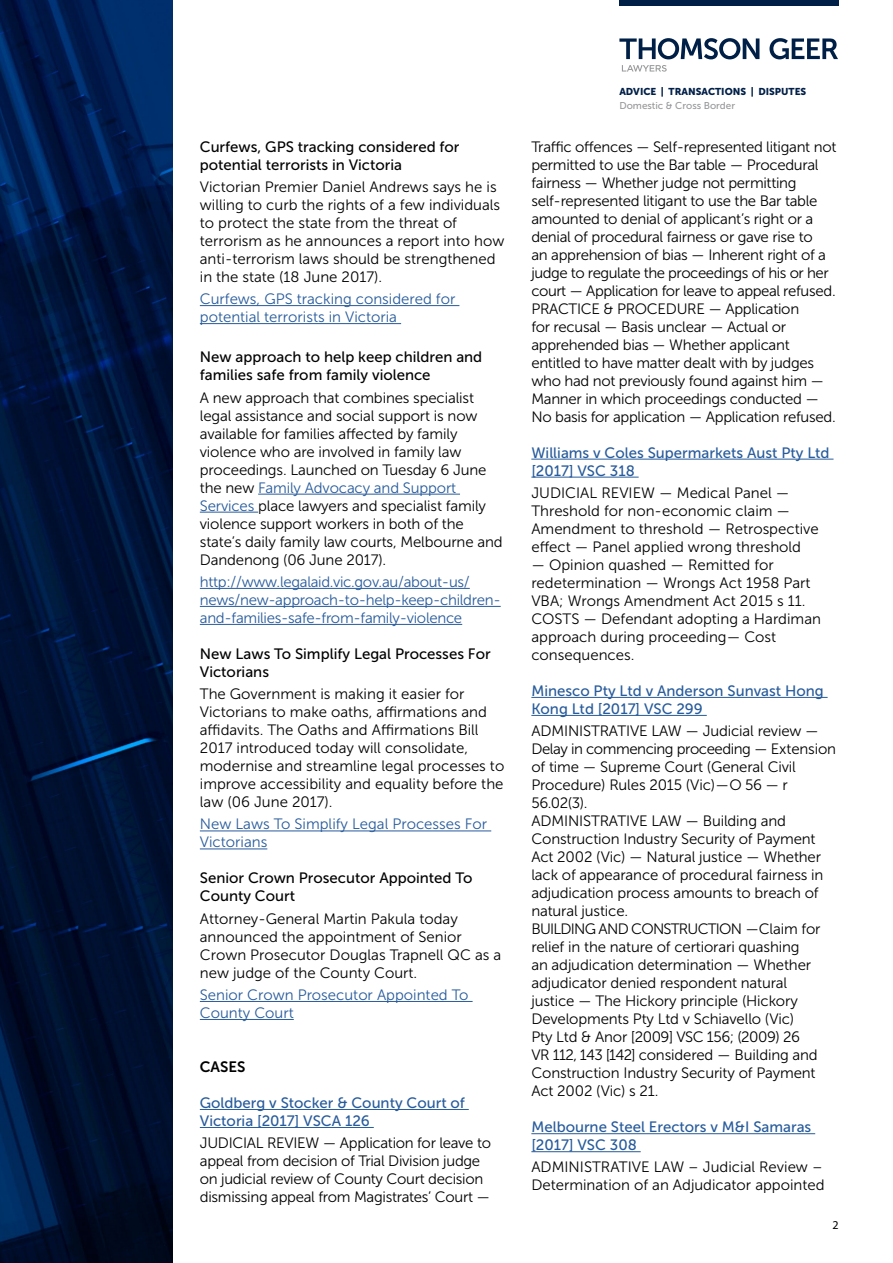
<style>
.page{position:relative;width:893px;height:1263px;background:#fff}
.page>*{position:absolute;margin:0;border:0;box-sizing:border-box;transform-origin:0 0}
.t1{font:15px/18px "Museo Sans 300";letter-spacing:-.01em;color:#000}
.t2{font:15px/18px "Museo Sans 500";color:#000}
.t3{font:15px/18px "Museo Sans 500";color:#275b9b}
.t4{font:15px/18px "Museo Sans 300";color:#275b9b}
.t5{font:15px/18px "Museo Sans 300";letter-spacing:-.02em;color:#275b9b}
.t6{font:15px "Museo Sans 700";color:#000}
.t7{font:12px "Myriad Pro";color:#000}
.t8{font:9.9px "Museo Sans 900";color:#001f47}
.t9{font:9.9px "Museo Sans 500";color:#97989b}
.s1{color:#275b9b}
</style>
<div class="page">
<img style="left:0;top:0;width:173px;height:1263px">
<hr style="left:200px;top:305px;width:259px;height:1px;background:#275b9b">
<hr style="left:200px;top:323px;width:201px;height:1px;background:#275b9b">
<hr style="left:258px;top:494px;width:202px;height:1px;background:#275b9b">
<hr style="left:200px;top:512px;width:58px;height:1px;background:#275b9b">
<hr style="left:200px;top:588px;width:270px;height:1px;background:#275b9b">
<hr style="left:200px;top:606px;width:301px;height:1px;background:#275b9b">
<hr style="left:200px;top:624px;width:262px;height:1px;background:#275b9b">
<hr style="left:200px;top:830px;width:291px;height:1px;background:#275b9b">
<hr style="left:200px;top:848px;width:67px;height:1px;background:#275b9b">
<hr style="left:200px;top:1001px;width:273px;height:1px;background:#275b9b">
<hr style="left:200px;top:1019px;width:94px;height:1px;background:#275b9b">
<hr style="left:200px;top:1109px;width:269px;height:1px;background:#275b9b">
<hr style="left:200px;top:1127px;width:174px;height:1px;background:#275b9b">
<hr style="left:531px;top:459px;width:302px;height:1px;background:#275b9b">
<hr style="left:531px;top:477px;width:108px;height:1px;background:#275b9b">
<hr style="left:531px;top:697px;width:297px;height:1px;background:#275b9b">
<hr style="left:531px;top:715px;width:176px;height:1px;background:#275b9b">
<hr style="left:531px;top:1133px;width:284px;height:1px;background:#275b9b">
<hr style="left:531px;top:1151px;width:110px;height:1px;background:#275b9b">
<svg style="left:619px;top:38px;width:219px;height:21px"></svg>
<svg style="left:622px;top:65px;width:45px;height:7px"></svg>
<div style="left:619px;top:0;width:219px;height:5px;background:#001f47"></div>
<p class="t2" style="left:200px;top:137px;width:261px">Curfews, GPS tracking considered for potential terrorists in Victoria</p>
<p class="t1" style="left:200px;top:178px;width:306px">Victorian Premier Daniel Andrews says he is willing to curb the rights of a few individuals to protect the state from the threat of terrorism as he announces a report into how anti-terrorism laws should be strengthened in the state (18 June 2017).</p>
<p class="t4" style="left:200px;top:290px;width:257px">Curfews, GPS tracking considered for potential terrorists in Victoria</p>
<p class="t2" style="left:200px;top:348px;width:284px">New approach to help keep children and families safe from family violence</p>
<p class="t1" style="left:200px;top:388px;width:304px">A new approach that combines specialist legal assistance and social support is now available for families affected by family violence who are involved in family law proceedings. Launched on Tuesday 6 June the new <span class="s1">Family Advocacy and Support Services</span> place lawyers and specialist family violence support workers in both of the state’s daily family law courts, Melbourne and Dandenong (06 June 2017).</p>
<p class="t5" style="left:200px;top:573px;width:302px">http://www.legalaid.vic.gov.au/about-us/ news/new-approach-to-help-keep-children&shy;and-families-safe-from-family-violence</p>
<p class="t2" style="left:200px;top:645px;width:292px">New Laws To Simplify Legal Processes For<br>Victorians</p>
<p class="t1" style="left:200px;top:685px;width:306px">The Government is making it easier for Victorians to make oaths, affirmations and affidavits. The Oaths and Affirmations Bill 2017 introduced today will consolidate, modernise and streamline legal processes to improve accessibility and equality before the law (06 June 2017).</p>
<p class="t4" style="left:200px;top:815px;width:289px">New Laws To Simplify Legal Processes For<br>Victorians</p>
<p class="t2" style="left:200px;top:869px;width:274px">Senior Crown Prosecutor Appointed To<br>County Court</p>
<p class="t1" style="left:200px;top:909px;width:303px">Attorney-General Martin Pakula today announced the appointment of Senior Crown Prosecutor Douglas Trapnell QC as a new judge of the County Court.</p>
<p class="t4" style="left:200px;top:986px;width:270px">Senior Crown Prosecutor Appointed To<br>County Court</p>
<p class="t6" style="left:200px;top:1058px;width:47px">CASES</p>
<p class="t3" style="left:200px;top:1094px;width:267px">Goldberg v Stocker &amp; County Court of<br>Victoria [2017] VSCA 126</p>
<p class="t1" style="left:200px;top:1134px;width:293px">JUDICIAL REVIEW — Application for leave to appeal from decision of Trial Division judge on judicial review of County Court decision dismissing appeal from Magistrates’ Court —</p>
<p class="t8" style="left:619px;top:86px;width:188px">ADVICE | TRANSACTIONS | DISPUTES</p>
<p class="t9" style="left:619px;top:100px;width:117px">Domestic &amp; Cross Border</p>
<p class="t1" style="left:531px;top:138px;width:306px">Traffic offences — Self-represented litigant not permitted to use the Bar table — Procedural fairness — Whether judge not permitting self-represented litigant to use the Bar table amounted to denial of applicant’s right or a denial of procedural fairness or gave rise to<br>an apprehension of bias — Inherent right of a judge to regulate the proceedings of his or her court — Application for leave to appeal refused.<br>PRACTICE &amp; PROCEDURE — Application<br>for recusal — Basis unclear — Actual or apprehended bias — Whether applicant entitled to have matter dealt with by judges who had not previously found against him — Manner in which proceedings conducted — No basis for application — Application refused.</p>
<p class="t3" style="left:531px;top:443px;width:300px">Williams v Coles Supermarkets Aust Pty Ltd [2017] VSC 318</p>
<p class="t1" style="left:531px;top:484px;width:289px">JUDICIAL REVIEW — Medical Panel — Threshold for non-economic claim — Amendment to threshold — Retrospective effect — Panel applied wrong threshold</p>
<p class="t1" style="left:531px;top:556px;width:291px">— Opinion quashed — Remitted for redetermination — Wrongs Act 1958 Part<br>VBA; Wrongs Amendment Act 2015 s 11.<br>COSTS — Defendant adopting a Hardiman approach during proceeding— Cost consequences.</p>
<p class="t3" style="left:531px;top:682px;width:294px">Minesco Pty Ltd v Anderson Sunvast Hong<br>Kong Ltd [2017] VSC 299</p>
<p class="t1" style="left:531px;top:722px;width:306px">ADMINISTRATIVE LAW — Judicial review — Delay in commencing proceeding — Extension of time — Supreme Court (General Civil Procedure) Rules 2015 (Vic)— O 56 — r 56.02(3).<br>ADMINISTRATIVE LAW — Building and Construction Industry Security of Payment Act 2002 (Vic) — Natural justice — Whether lack of appearance of procedural fairness in adjudication process amounts to breach of natural justice.<br>BUILDING AND CONSTRUCTION —Claim for relief in the nature of certiorari quashing<br>an adjudication determination — Whether adjudicator denied respondent natural<br>justice — The Hickory principle (Hickory Developments Pty Ltd v Schiavello (Vic)<br>Pty Ltd &amp; Anor [2009] VSC 156; (2009) 26<br>VR 112, 143 [142] considered — Building and Construction Industry Security of Payment Act 2002 (Vic) s 21.</p>
<p class="t3" style="left:531px;top:1118px;width:281px">Melbourne Steel Erectors v M&amp;I Samaras [2017] VSC 308</p>
<p class="t1" style="left:531px;top:1158px;width:295px">ADMINISTRATIVE LAW – Judicial Review –<br>Determination of an Adjudicator appointed</p>
<p class="t7" style="left:832px;top:1218px;width:8px">2</p>
</div>
